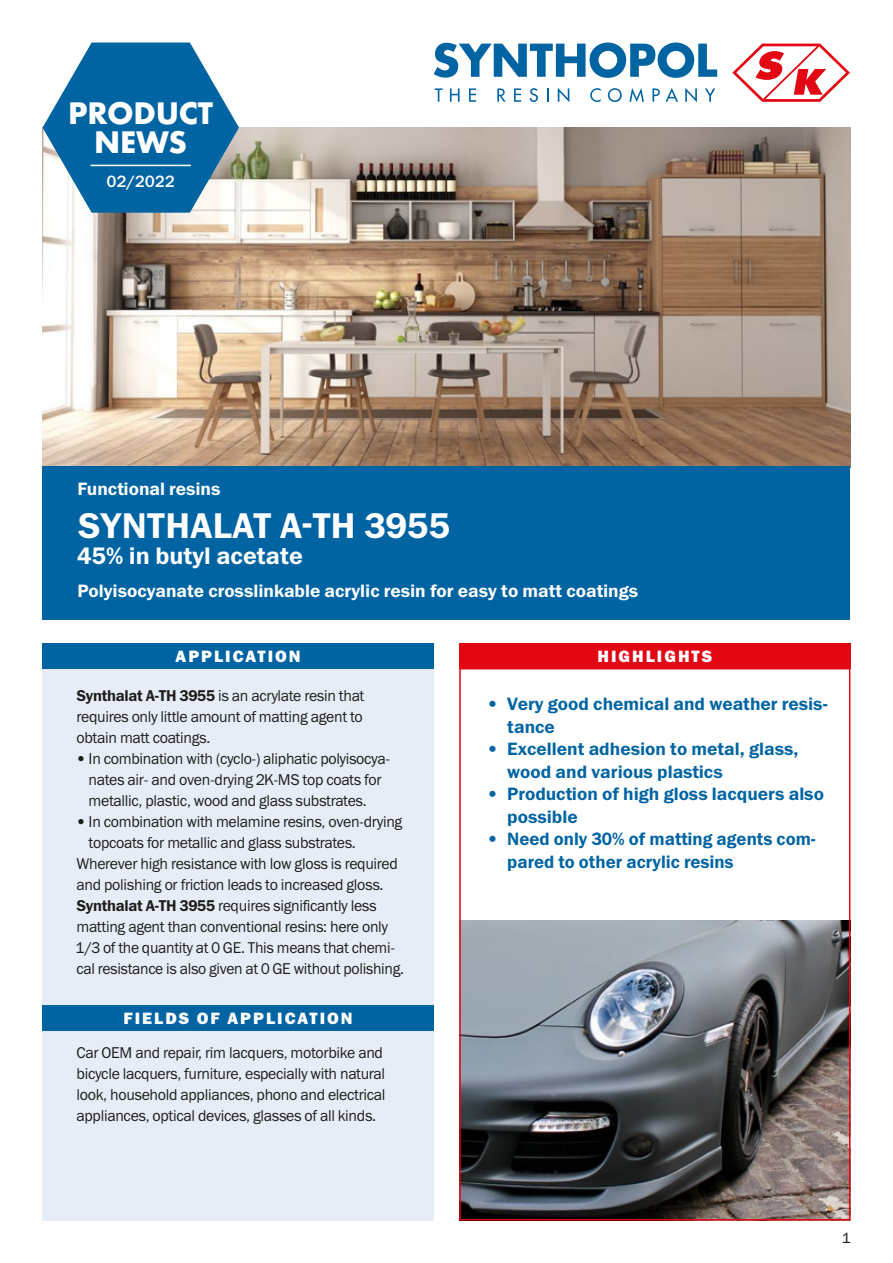
<style>
.page{position:relative;width:893px;height:1263px;background:#fff}
.page>*{position:absolute;margin:0;border:0;box-sizing:border-box;transform-origin:0 0}
.t1{font:600 36px "Franklin Gothic ITC";letter-spacing:.01em;color:#fff}
.t2{font:700 28.65px/28.5px "Futura";letter-spacing:-.01em;color:#fff;text-align:center}
.t3{font:600 24px "Franklin Gothic ITC";color:#fff}
.t4{font:600 18px/22.5px "Franklin Gothic ITC";color:#0064a3}
.t5{font:600 18px "Franklin Gothic ITC";color:#fff}
.t6{font:800 16.5px "Franklin Gothic ITC";letter-spacing:.12em;color:#fff}
.t7{font:500 16.5px "Franklin Gothic ITC";color:#fff}
.t8{font:15.75px/21px "Franklin Gothic ITC";letter-spacing:-.02em;color:#1d1d1b}
.t9{font:15.75px "Franklin Gothic ITC";letter-spacing:-.02em;color:#1d1d1b;scale:.96 1}
.t10{font:15px "Franklin Gothic ITC";color:#1d1d1b}
.s1{font-weight:600}
</style>
<div class="page">
<div style="left:43px;top:669px;width:391px;height:551px;background:#e6edf7"></div>
<img style="left:43px;top:128px;width:807px;height:339px">
<img style="left:462px;top:921px;width:385px;height:296px">
<div style="left:43px;top:467px;width:807px;height:153px;background:#0064a3"></div>
<div style="left:459px;top:668px;width:391px;height:552px;border:2px solid #e30613"></div>
<svg style="left:732px;top:43px;width:118px;height:59px"></svg>
<svg style="left:435px;top:88px;width:8px;height:14px"></svg>
<svg style="left:450px;top:88px;width:10px;height:14px"></svg>
<svg style="left:469px;top:88px;width:7px;height:14px"></svg>
<svg style="left:497px;top:88px;width:9px;height:14px"></svg>
<svg style="left:514px;top:88px;width:7px;height:14px"></svg>
<svg style="left:530px;top:88px;width:8px;height:14px"></svg>
<svg style="left:547px;top:88px;width:1px;height:14px"></svg>
<svg style="left:558px;top:88px;width:11px;height:14px"></svg>
<svg style="left:590px;top:88px;width:11px;height:14px"></svg>
<svg style="left:608px;top:88px;width:14px;height:14px"></svg>
<svg style="left:629px;top:88px;width:15px;height:14px"></svg>
<svg style="left:652px;top:88px;width:26px;height:14px"></svg>
<svg style="left:685px;top:88px;width:12px;height:14px"></svg>
<svg style="left:705px;top:88px;width:10px;height:14px"></svg>
<svg style="left:434px;top:43px;width:283px;height:35px"></svg>
<svg style="left:43px;top:43px;width:196px;height:170px"></svg>
<div style="left:43px;top:643px;width:391px;height:26px;background:#0064a3"></div>
<div style="left:459px;top:643px;width:391px;height:26px;background:#e30613"></div>
<hr style="left:90px;top:165px;width:101px;height:1px;background:#fff">
<div style="left:43px;top:1005px;width:391px;height:26px;background:#0064a3"></div>
<h2 class="t2" style="left:68px;top:99px;width:146px">PRODUCT<br>NEWS</h2>
<p class="t7" style="left:106px;top:171px;width:70px">02/2022</p>
<p class="t5" style="left:78px;top:478px;width:144px">Functional resins</p>
<h1 class="t1" style="left:78px;top:504px;width:374px">SYNTHALAT A-TH 3955</h1>
<h3 class="t3" style="left:78px;top:541px;width:227px">45% in butyl acetate</h3>
<p class="t5" style="left:78px;top:580px;width:562px">Polyisocyanate crosslinkable acrylic resin for easy to matt coatings</p>
<p class="t6" style="left:176px;top:645px;width:127px">APPLICATION</p>
<p class="t6" style="left:598px;top:645px;width:116px">HIGHLIGHTS</p>
<p class="t8" style="left:77px;top:685px;width:289px;text-align:justify"><span class="s1">Synthalat A-TH 3955</span> is an acrylate resin that requires only little amount of matting agent to obtain matt coatings.</p>
<p class="t8" style="left:89px;top:748px;width:303px;text-indent:-12px">• In combination with (cyclo-) aliphatic polyisocya&shy;nates air- and oven-drying 2K-MS top coats for metallic, plastic, wood and glass substrates.</p>
<p class="t8" style="left:77px;top:811px;width:327px">• In combination with melamine resins, oven-drying</p>
<p class="t8" style="left:89px;top:832px;width:269px">topcoats for metallic and glass substrates.</p>
<p class="t8" style="left:77px;top:853px;width:323px">Wherever high resistance with low gloss is required</p>
<p class="t8" style="left:77px;top:874px;width:308px">and polishing or friction leads to increased gloss.</p>
<p class="t8" style="left:77px;top:895px;width:302px"><span class="s1">Synthalat A-TH 3955</span> requires significantly less</p>
<p class="t8" style="left:77px;top:916px;width:313px">matting agent than conventional resins: here only</p>
<p class="t9" style="left:77px;top:938px;width:333px">1/3 of the quantity at 0 GE. This means that chemi-</p>
<p class="t9" style="left:77px;top:959px;width:343px">cal resistance is also given at 0 GE without polishing.</p>
<p class="t6" style="left:124px;top:1007px;width:231px">FIELDS OF APPLICATION</p>
<p class="t8" style="left:77px;top:1042px;width:310px">Car OEM and repair, rim lacquers, motorbike and bicycle lacquers, furniture, especially with natural look, household appliances, phono and electrical appliances, optical devices, glasses of all kinds.</p>
<p class="t4" style="left:507px;top:693px;width:322px;text-indent:-21px">• Very good chemical and weather resis&shy;tance</p>
<p class="t4" style="left:507px;top:738px;width:293px;text-indent:-21px">• Excellent adhesion to metal, glass, wood and various plastics</p>
<p class="t4" style="left:507px;top:783px;width:318px;text-indent:-21px">• Production of high gloss lacquers also possible</p>
<p class="t4" style="left:507px;top:828px;width:310px;text-indent:-21px">• Need only 30% of matting agents com&shy;pared to other acrylic resins</p>
<p class="t10" style="left:843px;top:1228px;width:9px">1</p>
</div>
